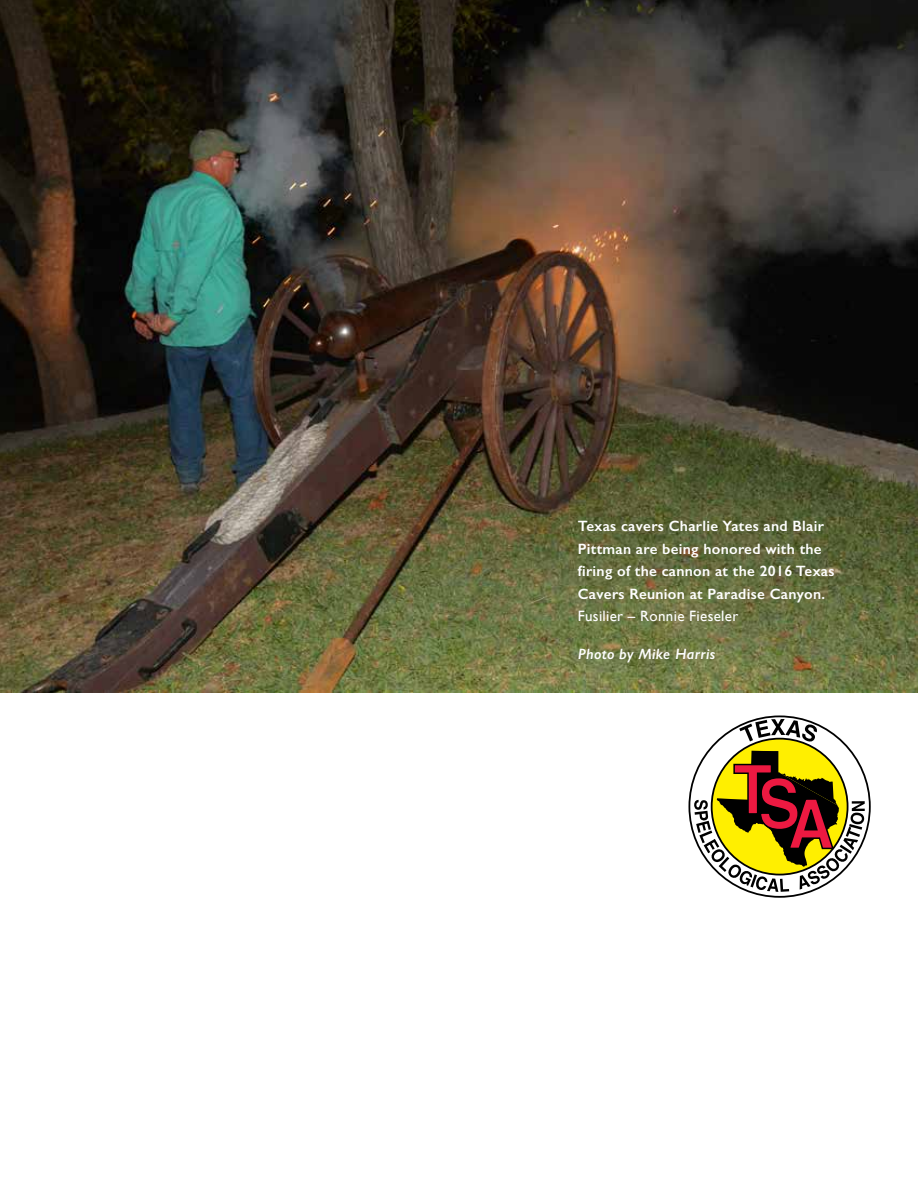
<style>
.page{position:relative;width:918px;height:1188px;background:#fff}
.page>*{position:absolute;margin:0;border:0;box-sizing:border-box;transform-origin:0 0}
.t1{font:600 15px/22.5px "Gill Sans";letter-spacing:.02em;color:#fff}
.t2{font:15px "Gill Sans";letter-spacing:.02em;color:#fff}
.t3{font:italic 600 15px "Gill Sans";letter-spacing:.02em;color:#fff}
</style>
<div class="page">
<img style="left:0;top:0;width:918px;height:693px">
<div style="left:712px;top:739px;width:136px;height:136px;background:#ffef00;border-radius:50%"></div>
<svg style="left:739px;top:719px;width:78px;height:24px"></svg>
<svg style="left:694px;top:751px;width:171px;height:141px"></svg>
<p class="t1" style="left:578px;top:515px;width:258px">Texas cavers Charlie Yates and Blair Pittman are being honored with the firing of the cannon at the 2016 Texas Cavers Reunion at Paradise Canyon.</p>
<p class="t2" style="left:578px;top:608px;width:162px">Fusilier – Ronnie Fieseler</p>
<p class="t3" style="left:578px;top:645px;width:139px">Photo by Mike Harris</p>
</div>
